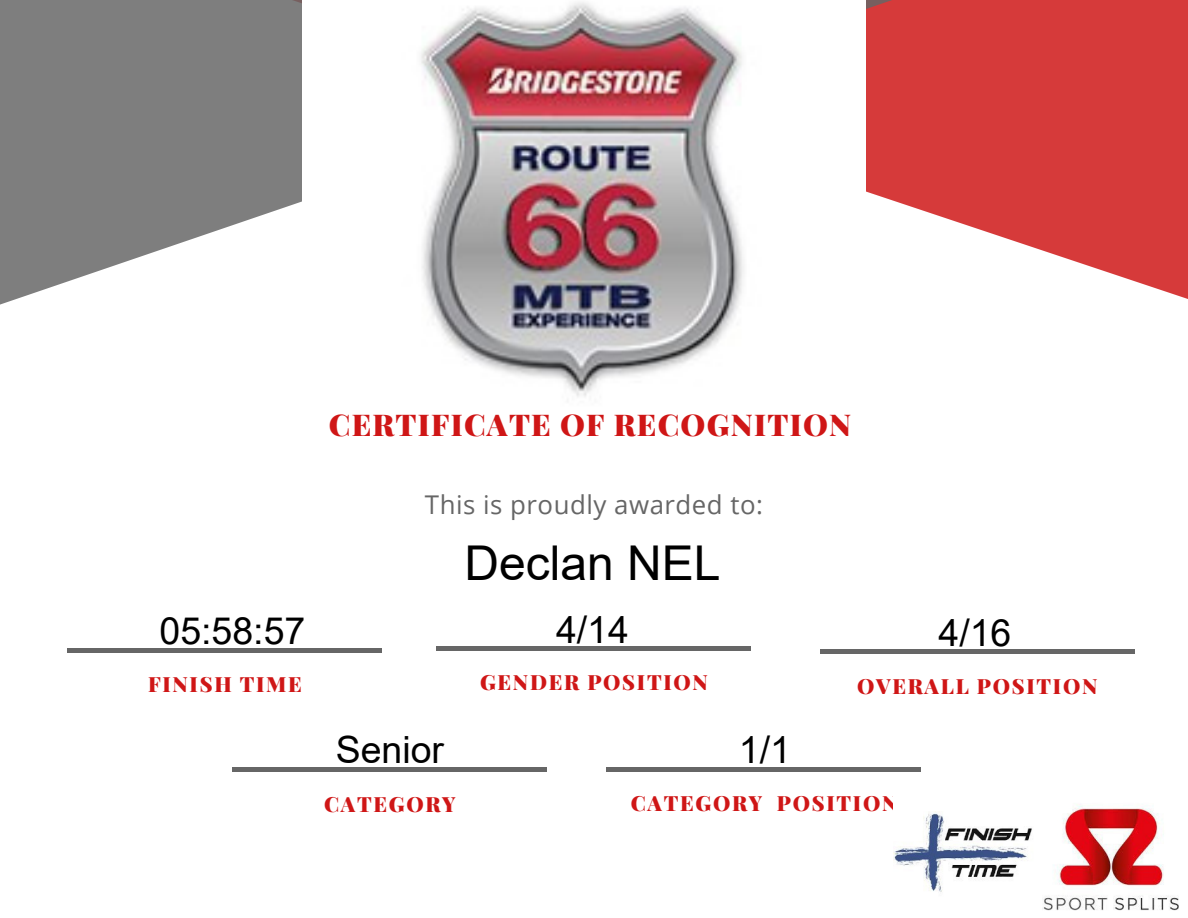
<style>
.page{position:relative;width:1188px;height:918px;background:#fff}
.page>*{position:absolute;margin:0;border:0;box-sizing:border-box;transform-origin:0 0}
.t1{font:48px "Arial";color:#000}
.t2{font:37.5px "Arial";color:#000}
.t3{font:900 30.15px "Playfair Display";letter-spacing:.04em;color:#cf1616}
.t4{font:25.8px "Open Sans";letter-spacing:.02em;color:#666}
.t5{font:900 21px "Playfair Display";letter-spacing:.08em;color:#cf1616}
</style>
<div class="page">
<svg style="left:893px;top:0;width:295px;height:299px;fill:#d63a3a"></svg>
<svg style="left:0;top:0;width:893px;height:305px;fill:#7e7e7e"></svg>
<div style="left:606px;top:767px;width:315px;height:5px;background:#666"></div>
<div style="left:436px;top:646px;width:315px;height:5px;background:#666"></div>
<hr style="left:232px;top:768px;width:315px;height:4px;background:#666">
<div style="left:67px;top:648px;width:315px;height:5px;background:#666"></div>
<hr style="left:820px;top:650px;width:315px;height:4px;background:#666">
<img style="left:1042px;top:804px;width:137px;height:107px">
<img style="left:894px;top:811px;width:138px;height:81px">
<img style="left:302px;top:0;width:564px;height:397px">
<h3 class="t3" style="left:329px;top:403px;width:524px">CERTIFICATE OF RECOGNITION</h3>
<p class="t4" style="left:425px;top:486px;width:340px">This is proudly awarded to:</p>
<h2 class="t2" style="left:160px;top:610px;width:147px">05:58:57</h2>
<h1 class="t1" style="left:464px;top:537px;width:257px">Declan NEL</h1>
<h2 class="t2" style="left:556px;top:609px;width:74px">4/14</h2>
<h2 class="t2" style="left:939px;top:612px;width:74px">4/16</h2>
<p class="t5" style="left:480px;top:668px;width:229px">GENDER POSITION</p>
<p class="t5" style="left:148px;top:669px;width:155px">FINISH TIME</p>
<p class="t5" style="left:857px;top:671px;width:242px">OVERALL POSITION</p>
<h2 class="t2" style="left:336px;top:729px;width:110px">Senior</h2>
<p class="t5" style="left:324px;top:789px;width:133px">CATEGORY</p>
<h2 class="t2" style="left:739px;top:729px;width:54px">1/1</h2>
<p class="t5" style="left:631px;top:788px;width:268px">CATEGORY POSITION</p>
</div>
